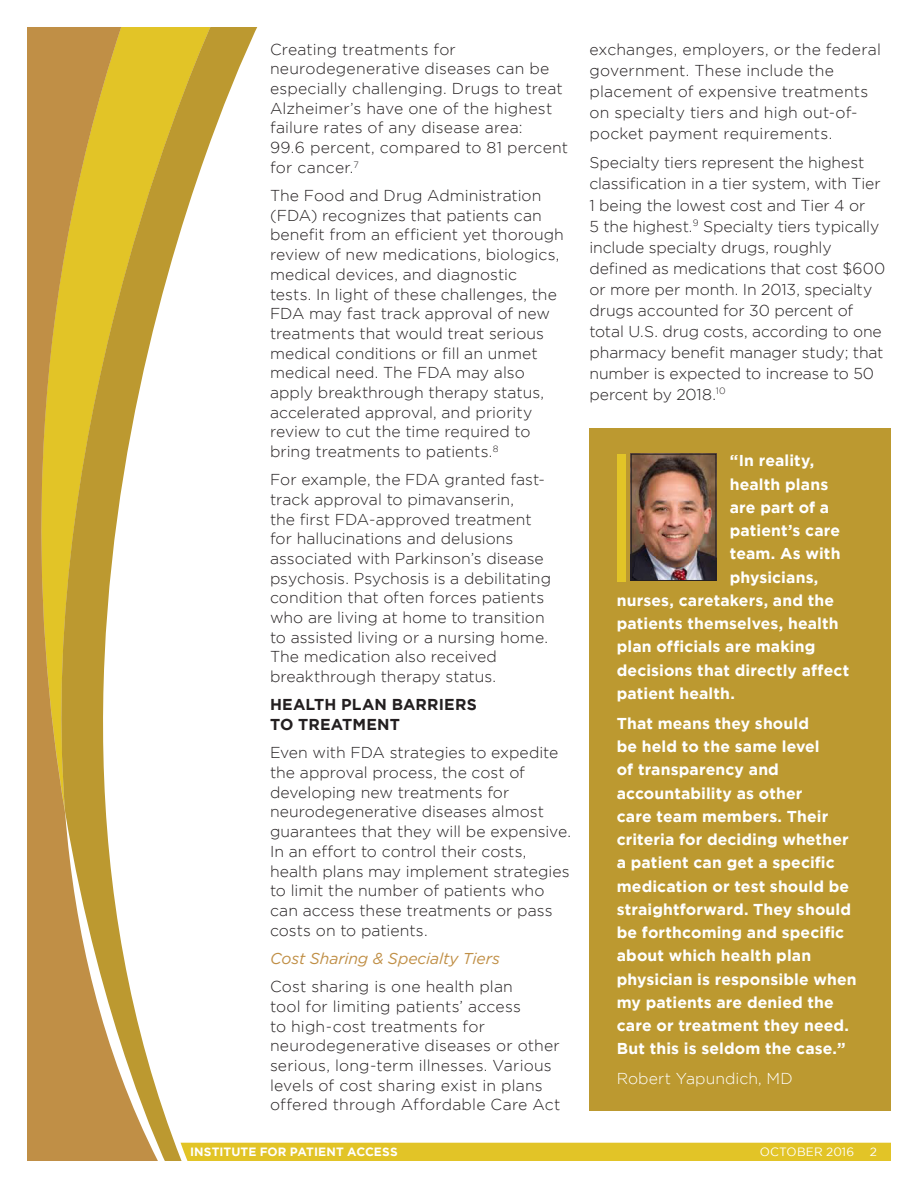
<style>
.page{position:relative;width:918px;height:1188px;background:#fff}
.page>*{position:absolute;margin:0;border:0;box-sizing:border-box;transform-origin:0 0}
.Body_Copy_-_3{font:300 15.75px/19.6px "Gotham";color:#231f20}
.Body_Copy_-_3-2{font:700 15.75px/23.2px "Gotham";letter-spacing:.01em;color:#fff}
.Body_Copy_-_3-3{font:700 15.75px/19.6px "Gotham";letter-spacing:.01em;color:#231f20}
.Body_Copy_-_3-4{font:italic 15.75px "Gotham";letter-spacing:-.01em;color:#c08f46}
.Body_Copy_-_3-5{font:300 15.75px "Gotham";letter-spacing:.005em;color:#fff}
.t1{font:700 12px "Gotham";letter-spacing:.005em;color:#fff}
.t2{font:12px "Gotham";letter-spacing:.01em;color:#fff}
</style>
<div class="page">
<svg style="left:27px;top:27px;width:230px;height:1134px"></svg>
<svg style="left:40px;top:27px;width:170px;height:786px"></svg>
<div style="left:181px;top:1143px;width:710px;height:18px;background:#e2c427"></div>
<div style="left:590px;top:428px;width:301px;height:682px;background:#bc9930"></div>
<img style="left:633px;top:456px;width:81px;height:123px">
<div style="left:631px;top:454px;width:85px;height:127px;border:1px solid #231f20"></div>
<div style="left:617px;top:455px;width:8px;height:127px;background:#e2c427"></div>
<p class="Body_Copy_-_3" style="left:270px;top:39px;width:300px">Creating treatments for neurodegenerative diseases can be especially challenging. Drugs to treat<br>Alzheimer’s have one of the highest failure rates of any disease area:<br>99.6 percent, compared to 81 percent for cancer.<sup>7</sup></p>
<p class="Body_Copy_-_3" style="left:270px;top:186px;width:295px">The Food and Drug Administration (FDA) recognizes that patients can benefit from an efficient yet thorough review of new medications, biologics, medical devices, and diagnostic<br>tests. In light of these challenges, the FDA may fast track approval of new treatments that would treat serious medical conditions or fill an unmet medical need. The FDA may also apply breakthrough therapy status, accelerated approval, and priority review to cut the time required to bring treatments to patients.<sup>8</sup></p>
<p class="Body_Copy_-_3" style="left:270px;top:470px;width:283px">For example, the FDA granted fast&shy;track approval to pimavanserin,<br>the first FDA-approved treatment for hallucinations and delusions associated with Parkinson’s disease psychosis. Psychosis is a debilitating condition that often forces patients who are living at home to transition to assisted living or a nursing home.<br>The medication also received breakthrough therapy status.</p>
<p class="Body_Copy_-_3-3" style="left:270px;top:695px;width:208px">HEALTH PLAN BARRIERS<br>TO TREATMENT</p>
<p class="Body_Copy_-_3" style="left:270px;top:743px;width:303px">Even with FDA strategies to expedite the approval process, the cost of developing new treatments for neurodegenerative diseases almost guarantees that they will be expensive.<br>In an effort to control their costs, health plans may implement strategies to limit the number of patients who can access these treatments or pass costs on to patients.</p>
<p class="Body_Copy_-_3-4" style="left:270px;top:950px;width:231px">Cost Sharing &amp; Specialty Tiers</p>
<p class="Body_Copy_-_3" style="left:270px;top:977px;width:292px">Cost sharing is one health plan<br>tool for limiting patients’ access<br>to high-cost treatments for neurodegenerative diseases or other serious, long-term illnesses. Various levels of cost sharing exist in plans offered through Affordable Care Act</p>
<p class="Body_Copy_-_3" style="left:590px;top:38px;width:293px;line-height:21px">exchanges, employers, or the federal government. These include the placement of expensive treatments on specialty tiers and high out-of&shy;pocket payment requirements.</p>
<p class="Body_Copy_-_3" style="left:590px;top:152px;width:297px;line-height:21px">Specialty tiers represent the highest classification in a tier system, with Tier 1 being the lowest cost and Tier 4 or<br>5 the highest.<sup>9</sup> Specialty tiers typically include specialty drugs, roughly defined as medications that cost $600 or more per month. In 2013, specialty drugs accounted for 30 percent of total U.S. drug costs, according to one pharmacy benefit manager study; that number is expected to increase to 50 percent by 2018.<sup>10</sup></p>
<p class="Body_Copy_-_3-2" style="left:730px;top:449px;width:86px">“In reality,</p>
<p class="Body_Copy_-_3-2" style="left:730px;top:472px;width:100px">health plans</p>
<p class="Body_Copy_-_3-2" style="left:730px;top:495px;width:101px">are part of a</p>
<p class="Body_Copy_-_3-2" style="left:730px;top:519px;width:112px">patient’s care</p>
<p class="Body_Copy_-_3-2" style="left:730px;top:542px;width:112px">team. As with</p>
<p class="Body_Copy_-_3-2" style="left:730px;top:565px;width:90px">physicians,</p>
<p class="Body_Copy_-_3-2" style="left:617px;top:588px;width:219px">nurses, caretakers, and the</p>
<p class="Body_Copy_-_3-2" style="left:617px;top:612px;width:223px">patients themselves, health</p>
<p class="Body_Copy_-_3-2" style="left:617px;top:635px;width:200px">plan officials are making</p>
<p class="Body_Copy_-_3-2" style="left:617px;top:658px;width:234px">decisions that directly affect</p>
<p class="Body_Copy_-_3-2" style="left:617px;top:681px;width:120px">patient health.</p>
<p class="Body_Copy_-_3-2" style="left:617px;top:711px;width:241px">That means they should<br>be held to the same level<br>of transparency and accountability as other<br>care team members. Their criteria for deciding whether a patient can get a specific medication or test should be straightforward. They should be forthcoming and specific about which health plan physician is responsible when my patients are denied the care or treatment they need.<br>But this is seldom the case.”</p>
<p class="Body_Copy_-_3-5" style="left:617px;top:1070px;width:178px">Robert Yapundich, MD</p>
<p class="t1" style="left:190px;top:1145px;width:209px">INSTITUTE FOR PATIENT ACCESS</p>
<p class="t2" style="left:760px;top:1145px;width:96px">OCTOBER 2016</p>
<p class="t2" style="left:870px;top:1145px;width:9px">2</p>
</div>
